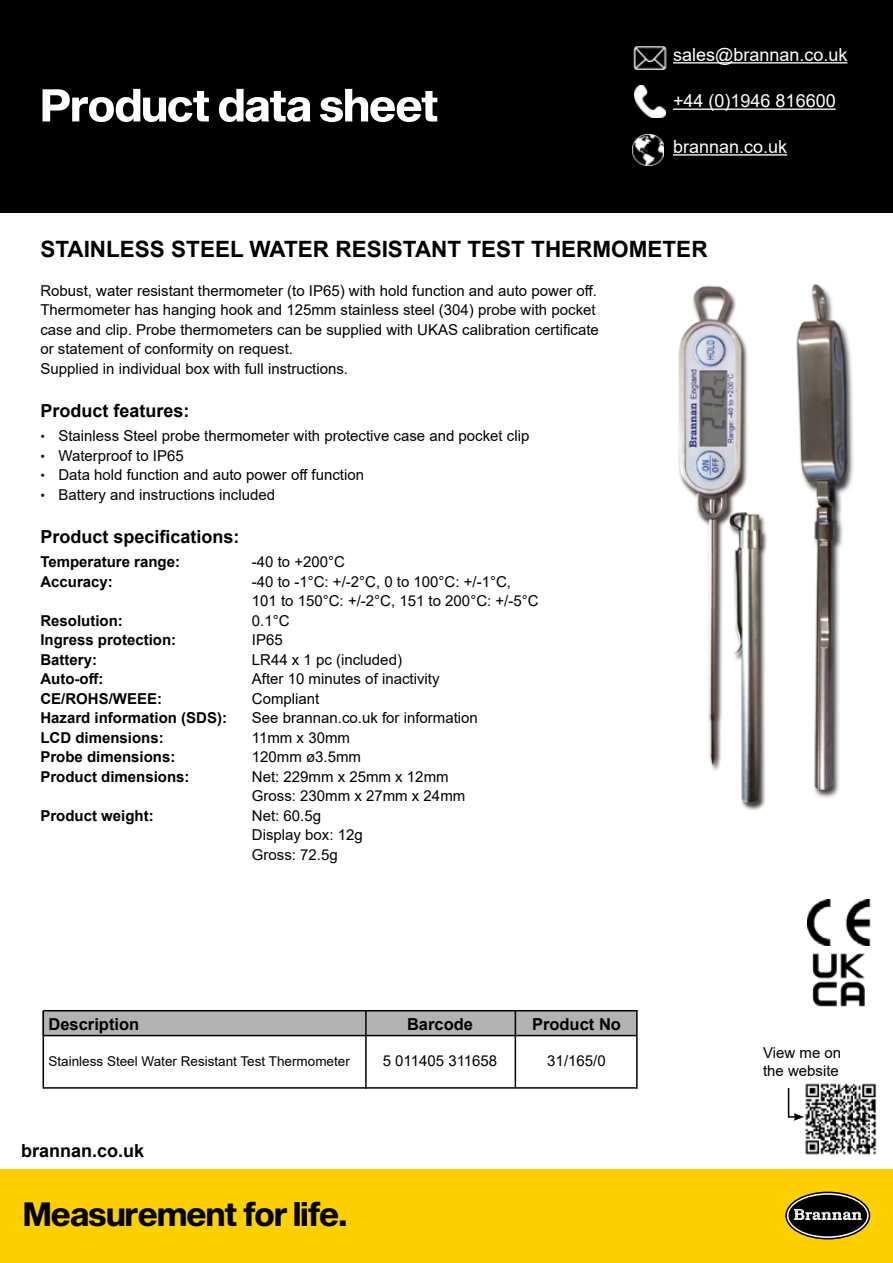
<style>
.page{position:relative;width:893px;height:1263px;background:#fff}
.page>*{position:absolute;margin:0;border:0;box-sizing:border-box;transform-origin:0 0}
.t1{font:33px "Sequel Sans Bold Disp";color:#000}
.t2{font:700 22.5px "Arial";color:#000}
.t3{font:700 18px "Arial";color:#000}
.t4{font:18px "Arial";color:#fff}
.t5{font:700 16.5px "Arial";color:#000}
.t6{font:15px/19.5px "Arial";color:#000}
.t7{font:700 15px "Arial";color:#000}
.t8{font:13.5px "Arial";color:#000}
.s1{font-family:"Sequel Sans Bold Disp"}
</style>
<div class="page">
<div style="left:0;top:0;width:893px;height:213px;background:#000"></div>
<div style="left:0;top:1169px;width:893px;height:94px;background:#ffd000"></div>
<svg style="left:786px;top:1192px;width:83px;height:47px"></svg>
<div style="left:785px;top:1191px;width:85px;height:48px;border:2px solid #000;border-radius:50%"></div>
<div style="left:788px;top:1195px;width:79px;height:41px;background:#000;border-radius:50%"></div>
<svg style="left:794px;top:1209px;width:68px;height:11px"></svg>
<img style="left:633px;top:47px;width:34px;height:22px">
<hr style="left:673px;top:62px;width:174px;height:2px;background:#fff">
<img style="left:635px;top:86px;width:30px;height:32px">
<hr style="left:673px;top:109px;width:163px;height:1px;background:#fff">
<img style="left:633px;top:134px;width:31px;height:32px">
<hr style="left:673px;top:154px;width:114px;height:2px;background:#fff">
<svg style="left:43px;top:89px;width:394px;height:33px"></svg>
<img style="left:678px;top:285px;width:89px;height:525px">
<img style="left:796px;top:284px;width:58px;height:514px">
<div style="left:43px;top:1011px;width:594px;height:24px;background:#b3b2b2"></div>
<hr style="left:43px;top:1010px;width:594px;height:1px;background:#000">
<hr style="left:43px;top:1035px;width:594px;height:1px;background:#000">
<hr style="left:43px;top:1011px;width:1px;height:78px;background:#000">
<hr style="left:365px;top:1011px;width:2px;height:78px;background:#000">
<hr style="left:515px;top:1011px;width:1px;height:77px;background:#000">
<hr style="left:636px;top:1010px;width:2px;height:79px;background:#000">
<hr style="left:43px;top:1087px;width:594px;height:2px;background:#000">
<img style="left:808px;top:900px;width:63px;height:45px">
<img style="left:812px;top:953px;width:53px;height:53px">
<img style="left:805px;top:1083px;width:72px;height:72px">
<svg style="left:787px;top:1088px;width:17px;height:33px"></svg>
<p class="t4" style="left:673px;top:42px;width:176px">sales@brannan.co.uk</p>
<p class="t4" style="left:673px;top:89px;width:164px">+44 (0)1946 816600</p>
<p class="t4" style="left:673px;top:134px;width:116px">brannan.co.uk</p>
<h2 class="t2" style="left:40px;top:233px;width:669px">STAINLESS STEEL WATER RESISTANT TEST THERMOMETER</h2>
<p class="t6" style="left:40px;top:281px;width:560px">Robust, water resistant thermometer (to IP65) with hold function and auto power off.<br>Thermometer has hanging hook and 125mm stainless steel (304) probe with pocket case and clip. Probe thermometers can be supplied with UKAS calibration certificate or statement of conformity on request.<br>Supplied in individual box with full instructions.</p>
<p class="t3" style="left:40px;top:398px;width:151px">Product features:</p>
<p class="t6" style="left:40px;top:426px;width:491px"><span class="s1">·</span> Stainless Steel probe thermometer with protective case and pocket clip <span class="s1">·</span> Waterproof to IP65<br><span class="s1">·</span> Data hold function and auto power off function<br><span class="s1">·</span> Battery and instructions included</p>
<p class="t3" style="left:40px;top:524px;width:201px">Product specifications:</p>
<p class="t7" style="left:40px;top:551px;width:141px">Temperature range:</p>
<p class="t6" style="left:252px;top:552px;width:95px">-40 to +200°C</p>
<p class="t7" style="left:40px;top:571px;width:74px">Accuracy:</p>
<p class="t6" style="left:252px;top:572px;width:288px">-40 to -1°C: +/-2°C, 0 to 100°C: +/-1°C,<br>101 to 150°C: +/-2°C, 151 to 200°C: +/-5°C</p>
<p class="t7" style="left:40px;top:610px;width:84px">Resolution:</p>
<p class="t6" style="left:252px;top:611px;width:39px">0.1°C</p>
<p class="t7" style="left:40px;top:629px;width:137px">Ingress protection:</p>
<p class="t6" style="left:252px;top:630px;width:32px">IP65</p>
<p class="t7" style="left:40px;top:649px;width:58px">Battery:</p>
<p class="t6" style="left:252px;top:650px;width:152px">LR44 x 1 pc (included)</p>
<p class="t7" style="left:40px;top:668px;width:64px">Auto-off:</p>
<p class="t6" style="left:252px;top:669px;width:189px">After 10 minutes of inactivity</p>
<p class="t7" style="left:40px;top:688px;width:123px">CE/ROHS/WEEE:</p>
<p class="t6" style="left:252px;top:689px;width:69px">Compliant</p>
<p class="t7" style="left:40px;top:707px;width:188px">Hazard information (SDS):</p>
<p class="t6" style="left:252px;top:708px;width:227px">See brannan.co.uk for information</p>
<p class="t7" style="left:40px;top:727px;width:125px">LCD dimensions:</p>
<p class="t6" style="left:252px;top:728px;width:100px">11mm x 30mm</p>
<p class="t7" style="left:40px;top:746px;width:137px">Probe dimensions:</p>
<p class="t6" style="left:252px;top:747px;width:111px">120mm ø3.5mm</p>
<p class="t7" style="left:40px;top:766px;width:151px">Product dimensions:</p>
<p class="t6" style="left:252px;top:767px;width:215px">Net: 229mm x 25mm x 12mm<br>Gross: 230mm x 27mm x 24mm</p>
<p class="t7" style="left:40px;top:805px;width:115px">Product weight:</p>
<p class="t6" style="left:252px;top:806px;width:112px">Net: 60.5g<br>Display box: 12g<br>Gross: 72.5g</p>
<p class="t5" style="left:48px;top:1013px;width:92px">Description</p>
<p class="t5" style="left:407px;top:1013px;width:68px">Barcode</p>
<p class="t5" style="left:532px;top:1013px;width:90px">Product No</p>
<p class="t8" style="left:48px;top:1052px;width:303px">Stainless Steel Water Resistant Test Thermometer</p>
<p class="t6" style="left:383px;top:1051px;width:116px">5 011405 311658</p>
<p class="t6" style="left:547px;top:1051px;width:60px">31/165/0</p>
<p class="t6" style="left:763px;top:1044px;width:80px;line-height:18px">View me on the website</p>
<p class="t3" style="left:21px;top:1138px;width:125px">brannan.co.uk</p>
<h1 class="t1" style="left:24px;top:1191px;width:325px">Measurement for life.</h1>
</div>
